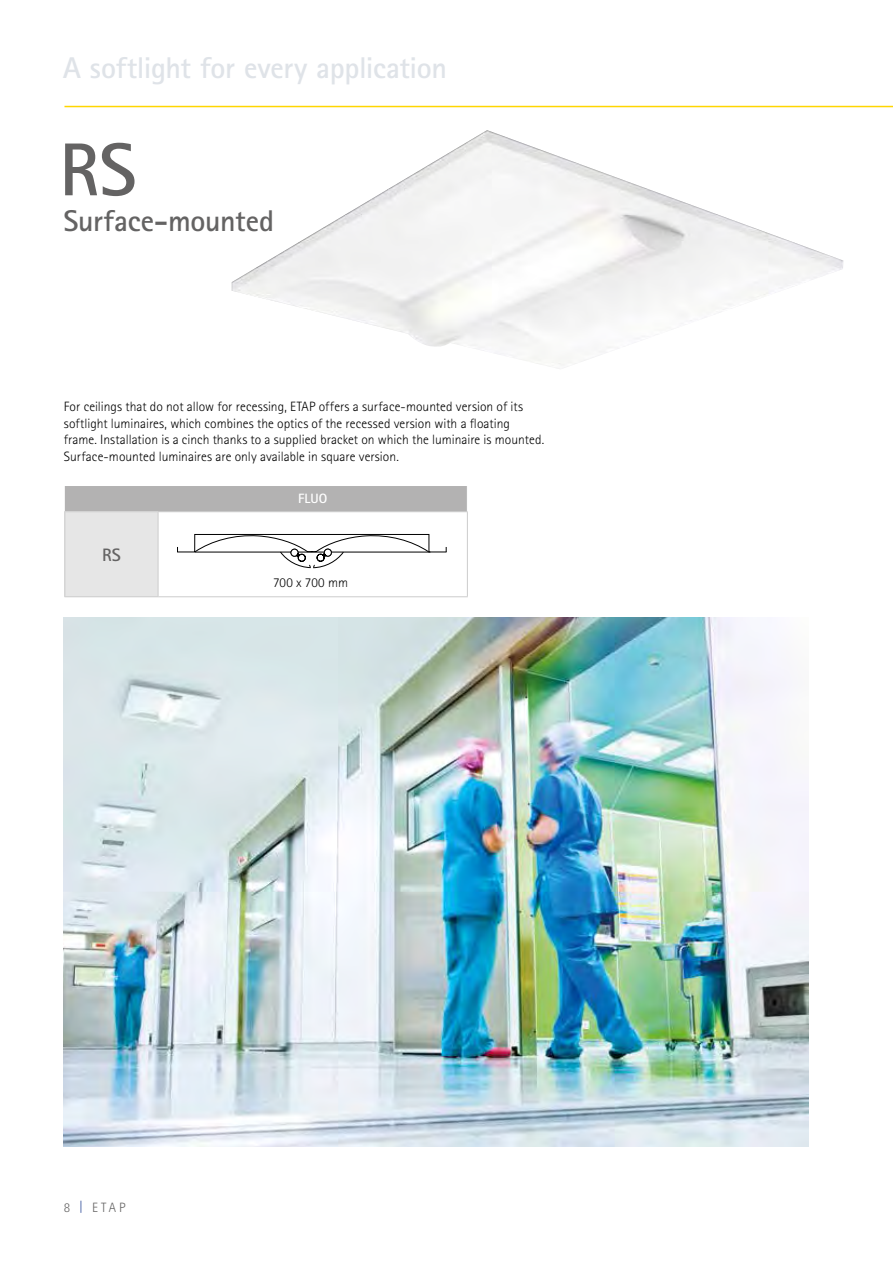
<style>
.page{position:relative;width:893px;height:1263px;background:#fff}
.page>*{position:absolute;margin:0;border:0;box-sizing:border-box;transform-origin:0 0}
.t1{font:700 75px "Rotis Sans Serif";color:#646363}
.t2{font:700 30px "Rotis Sans Serif";letter-spacing:-.015em;color:#dfe3e8}
.t3{font:700 30px "Rotis Sans Serif";letter-spacing:-.01em;color:#646363}
.t4{font:700 18px "Rotis Sans Serif";color:#646363}
.t5{font:300 13.5px/16.5px "Rotis Sans Serif";letter-spacing:.005em;color:#000}
.t6{font:300 13.5px "Rotis Sans Serif";color:#646363}
.t7{font:700 13.5px "Rotis Sans Serif";color:#fff}
.s1{color:#1e3d91}
</style>
<div class="page">
<img style="left:232px;top:130px;width:611px;height:239px">
<img style="left:64px;top:617px;width:744px;height:529px">
<hr style="left:64px;top:106px;width:829px;height:1px;background:#ffd600">
<svg style="left:177px;top:534px;width:270px;height:35px"></svg>
<div style="left:65px;top:512px;width:93px;height:85px;background:#e6e6e6"></div>
<hr style="left:64px;top:511px;width:94px;height:1px;background:#ccc">
<hr style="left:64px;top:512px;width:1px;height:84px;background:#ccc">
<hr style="left:158px;top:512px;width:1px;height:84px;background:#ccc">
<hr style="left:467px;top:512px;width:1px;height:84px;background:#ccc">
<hr style="left:64px;top:596px;width:94px;height:1px;background:#ccc">
<hr style="left:158px;top:596px;width:310px;height:1px;background:#ccc">
<div style="left:65px;top:486px;width:403px;height:26px;background:#b3b2b2"></div>
<h2 class="t2" style="left:63px;top:49px;width:386px">A softlight for every application</h2>
<h1 class="t1" style="left:59px;top:122px;width:79px">RS</h1>
<h2 class="t3" style="left:63px;top:202px;width:212px">Surface-mounted</h2>
<p class="t5" style="left:64px;top:399px;width:482px">For ceilings that do not allow for recessing, ETAP offers a surface-mounted version of its softlight luminaires, which combines the optics of the recessed version with a floating frame. Installation is a cinch thanks to a supplied bracket on which the luminaire is mounted.<br>Surface-mounted luminaires are only available in square version.</p>
<p class="t7" style="left:298px;top:490px;width:31px">FLUO</p>
<h3 class="t4" style="left:102px;top:544px;width:20px">RS</h3>
<p class="t5" style="left:273px;top:575px;width:76px">700 x 700 mm</p>
<p class="t6" style="left:64px;top:1199px;width:63px">8 <span class="s1">|</span> ETAP</p>
</div>
